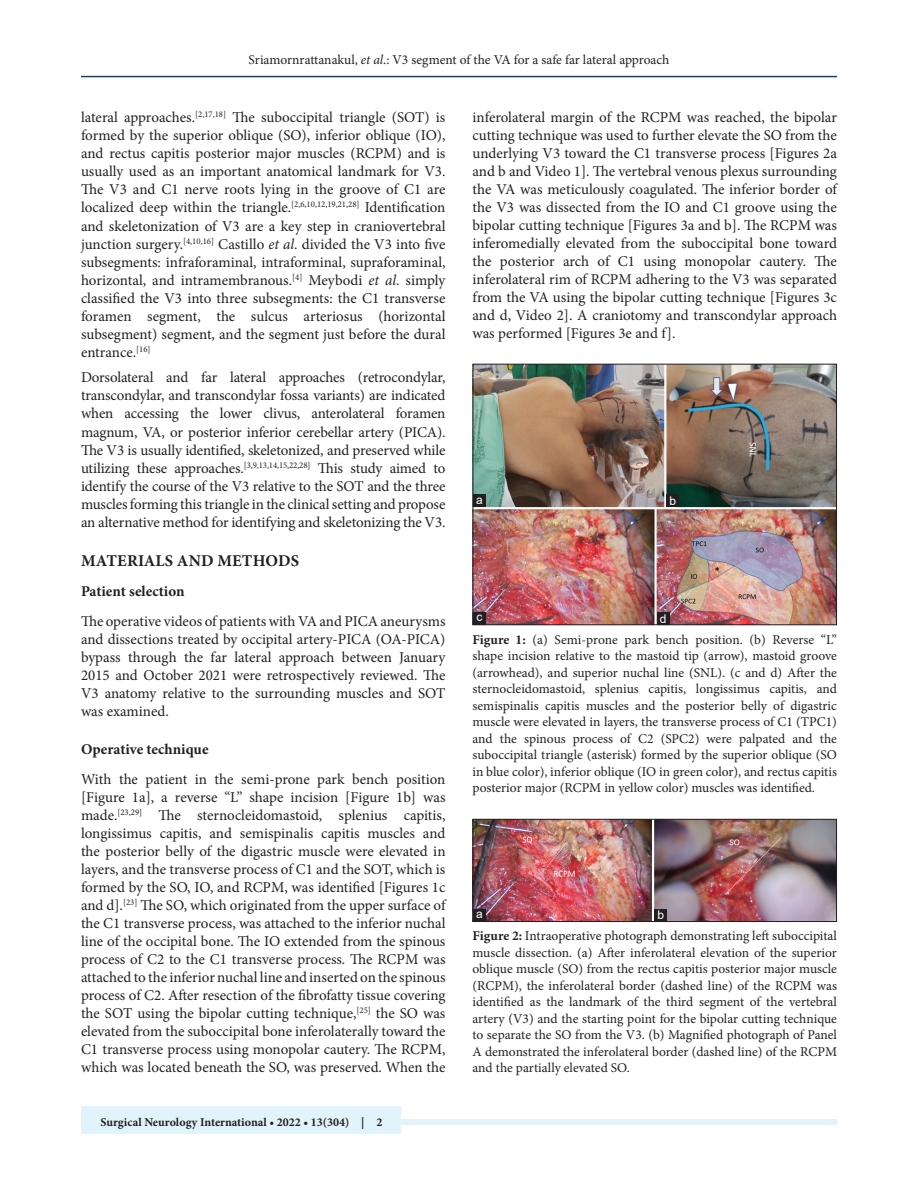
<style>
.page{position:relative;width:918px;height:1188px;background:#fff}
.page>*{position:absolute;margin:0;border:0;box-sizing:border-box;transform-origin:0 0}
.t1{font:700 16.5px "Minion Pro";letter-spacing:.01em;color:#231f20}
.TX{font:15px/18px "Minion Pro";letter-spacing:-.005em;color:#231f20;text-align:justify}
.H2_No_Above_Space{font:700 15px "Minion Pro";color:#231f20}
.FGC{font:13.5px/16.5px "Minion Pro";color:#231f20;text-align:justify}
.JF{font:700 12px "Minion Pro";color:#231f20}
.LABEL{font:12px "Arial";color:#fff}
.s1{font-style:italic}
.s2{font-weight:700}
</style>
<div class="page">
<hr style="left:81px;top:76px;width:756px;height:1px;background:#164077">
<div style="left:81px;top:1119px;width:756px;height:6px;background:#e1f4fc"></div>
<div style="left:81px;top:1106px;width:319px;height:28px;background:#e1f4fc"></div>
<img style="left:475px;top:366px;width:360px;height:257px">
<div style="left:473px;top:364px;width:364px;height:261px;border:1px solid #231f20"></div>
<div style="left:657px;top:612px;width:13px;height:13px;background:#231f20"></div>
<div style="left:473px;top:612px;width:13px;height:13px;background:#231f20"></div>
<div style="left:667px;top:494px;width:12px;height:13px;background:#231f20"></div>
<div style="left:473px;top:494px;width:13px;height:13px;background:#231f20"></div>
<img style="left:475px;top:821px;width:360px;height:99px">
<div style="left:473px;top:819px;width:364px;height:103px;border:1px solid #231f20"></div>
<div style="left:654px;top:909px;width:13px;height:12px;background:#231f20"></div>
<div style="left:473px;top:909px;width:13px;height:12px;background:#231f20"></div>
<p class="FGC" style="left:249px;top:51px;width:422px">Sriamornrattanakul, <span class="s1">et al</span>.: V3 segment of the VA for a safe far lateral approach</p>
<p class="TX" style="left:81px;top:109px;width:366px">lateral approaches.<sup>[2,17,18]</sup> The suboccipital triangle (SOT) is formed by the superior oblique (SO), inferior oblique (IO), and rectus capitis posterior major muscles (RCPM) and is usually used as an important anatomical landmark for V3.<br>The V3 and C1 nerve roots lying in the groove of C1 are localized deep within the triangle.<sup>[2,6,10,12,19,21,28]</sup> Identification and skeletonization of V3 are a key step in craniovertebral junction surgery.<sup>[4,10,16]</sup> Castillo <span class="s1">et al</span>. divided the V3 into five subsegments: infraforaminal, intraforminal, supraforaminal, horizontal, and intramembranous.<sup>[4]</sup> Meybodi <span class="s1">et al</span>. simply classified the V3 into three subsegments: the C1 transverse foramen segment, the sulcus arteriosus (horizontal subsegment) segment, and the segment just before the dural entrance.<sup>[16]</sup></p>
<p class="TX" style="left:81px;top:369px;width:366px">Dorsolateral and far lateral approaches (retrocondylar, transcondylar, and transcondylar fossa variants) are indicated when accessing the lower clivus, anterolateral foramen magnum, VA, or posterior inferior cerebellar artery (PICA).<br>The V3 is usually identified, skeletonized, and preserved while utilizing these approaches.<sup>[3,9,13,14,15,22,28]</sup> This study aimed to identify the course of the V3 relative to the SOT and the three muscles forming this triangle in the clinical setting and propose an alternative method for identifying and skeletonizing the V3.</p>
<h1 class="t1" style="left:81px;top:549px;width:220px">MATERIALS AND METHODS</h1>
<p class="H2_No_Above_Space" style="left:81px;top:580px;width:105px">Patient selection</p>
<p class="TX" style="left:81px;top:612px;width:366px">The operative videos of patients with VA and PICA aneurysms and dissections treated by occipital artery-PICA (OA-PICA) bypass through the far lateral approach between January 2015 and October 2021 were retrospectively reviewed. The V3 anatomy relative to the surrounding muscles and SOT was examined.</p>
<h2 class="H2_No_Above_Space" style="left:81px;top:738px;width:129px">Operative technique</h2>
<p class="TX" style="left:81px;top:770px;width:366px">With the patient in the semi-prone park bench position [Figure 1a], a reverse “L” shape incision [Figure 1b] was made.<sup>[23,29]</sup> The sternocleidomastoid, splenius capitis, longissimus capitis, and semispinalis capitis muscles and the posterior belly of the digastric muscle were elevated in layers, and the transverse process of C1 and the SOT, which is formed by the SO, IO, and RCPM, was identified [Figures 1c and d].<sup>[23]</sup> The SO, which originated from the upper surface of the C1 transverse process, was attached to the inferior nuchal line of the occipital bone. The IO extended from the spinous process of C2 to the C1 transverse process. The RCPM was attached to the inferior nuchal line and inserted on the spinous process of C2. After resection of the fibrofatty tissue covering the SOT using the bipolar cutting technique,<sup>[25]</sup> the SO was elevated from the suboccipital bone inferolaterally toward the C1 transverse process using monopolar cautery. The RCPM, which was located beneath the SO, was preserved. When the</p>
<p class="JF" style="left:100px;top:1113px;width:284px">Surgical Neurology International • 2022 • 13(304) | 2</p>
<p class="TX" style="left:472px;top:109px;width:366px">inferolateral margin of the RCPM was reached, the bipolar cutting technique was used to further elevate the SO from the underlying V3 toward the C1 transverse process [Figures 2a and b and Video 1]. The vertebral venous plexus surrounding the VA was meticulously coagulated. The inferior border of the V3 was dissected from the IO and C1 groove using the bipolar cutting technique [Figures 3a and b]. The RCPM was inferomedially elevated from the suboccipital bone toward the posterior arch of C1 using monopolar cautery. The inferolateral rim of RCPM adhering to the V3 was separated from the VA using the bipolar cutting technique [Figures 3c and d, Video 2]. A craniotomy and transcondylar approach was performed [Figures 3e and f].</p>
<p class="LABEL" style="left:476px;top:492px;width:8px">a</p>
<p class="LABEL" style="left:670px;top:493px;width:8px">b</p>
<p class="LABEL" style="left:477px;top:609px;width:7px">c</p>
<p class="LABEL" style="left:660px;top:610px;width:8px">d</p>
<p class="FGC" style="left:472px;top:631px;width:366px"><span class="s2">Figure 1:</span> (a) Semi-prone park bench position. (b) Reverse “L” shape incision relative to the mastoid tip (arrow), mastoid groove (arrowhead), and superior nuchal line (SNL). (c and d) After the sternocleidomastoid, splenius capitis, longissimus capitis, and semispinalis capitis muscles and the posterior belly of digastric muscle were elevated in layers, the transverse process of C1 (TPC1) and the spinous process of C2 (SPC2) were palpated and the suboccipital triangle (asterisk) formed by the superior oblique (SO in blue color), inferior oblique (IO in green color), and rectus capitis posterior major (RCPM in yellow color) muscles was identified.</p>
<p class="LABEL" style="left:476px;top:906px;width:8px">a</p>
<p class="LABEL" style="left:657px;top:907px;width:8px">b</p>
<p class="FGC" style="left:472px;top:928px;width:366px"><span class="s2">Figure 2:</span> Intraoperative photograph demonstrating left suboccipital muscle dissection. (a) After inferolateral elevation of the superior oblique muscle (SO) from the rectus capitis posterior major muscle (RCPM), the inferolateral border (dashed line) of the RCPM was identified as the landmark of the third segment of the vertebral artery (V3) and the starting point for the bipolar cutting technique to separate the SO from the V3. (b) Magnified photograph of Panel A demonstrated the inferolateral border (dashed line) of the RCPM and the partially elevated SO.</p>
</div>
